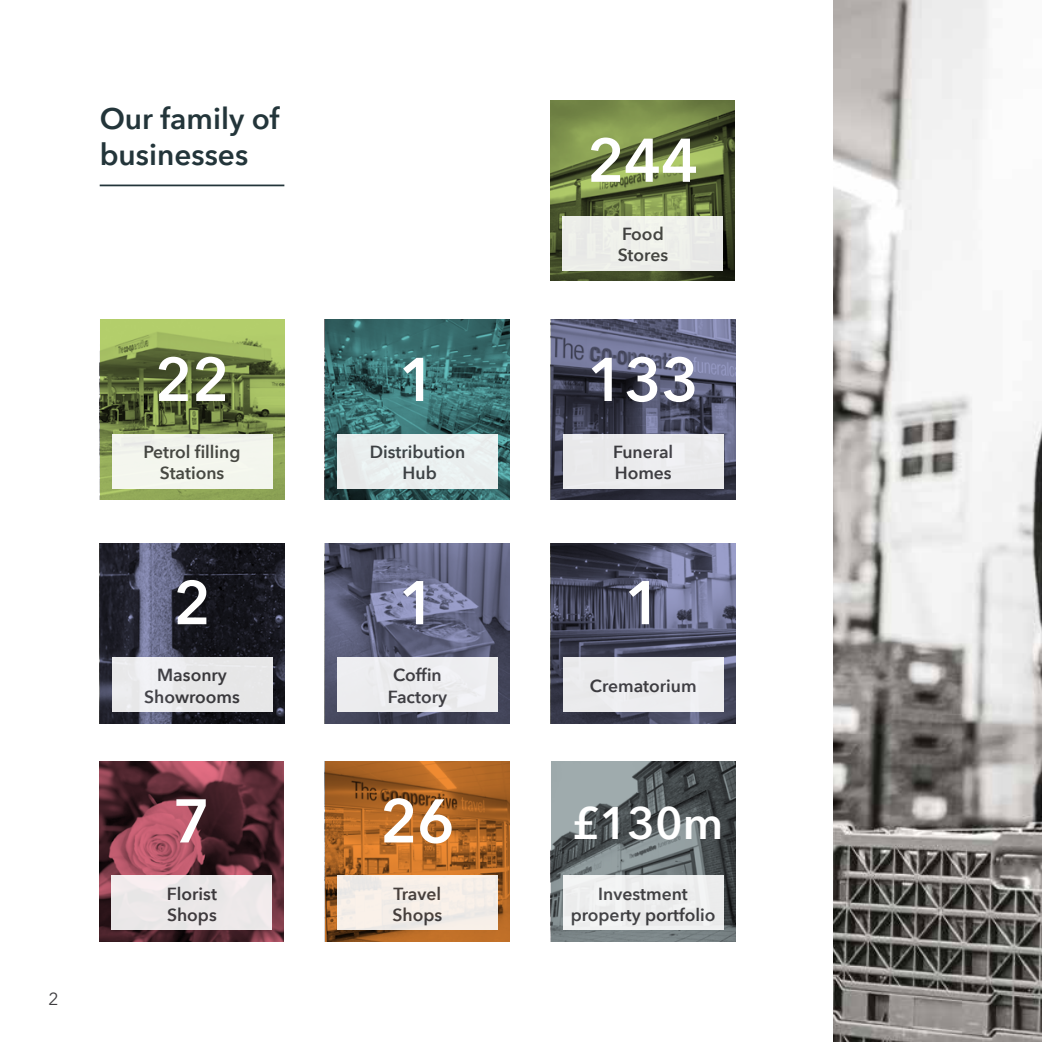
<style>
.page{position:relative;width:1042px;height:1042px;background:#fff}
.page>*{position:absolute;margin:0;border:0;box-sizing:border-box;transform-origin:0 0}
.t1{font:600 60.9px "Avenir Next";color:#fff}
.t2{font:600 45.5px "Avenir Next";color:#fff}
.t3{font:600 29.75px/35.7px "Avenir Next";color:#23353a}
.t4{font:600 17.5px/21px "Avenir Next";color:#3e3d40;text-align:center}
.t5{font:17.5px "Avenir Next";color:#3e3d40}
</style>
<div class="page">
<svg style="left:550px;top:101px;width:185px;height:180px;background:#64743d"></svg>
<div style="left:562px;top:216px;width:161px;height:55px;background:#eceee9"></div>
<svg style="left:551px;top:320px;width:184px;height:180px;background:#50526b"></svg>
<div style="left:563px;top:434px;width:161px;height:55px;background:#eaeaec"></div>
<svg style="left:551px;top:543px;width:184px;height:180px;background:#4e5168"></svg>
<div style="left:563px;top:657px;width:161px;height:55px;background:#ececee"></div>
<svg style="left:551px;top:761px;width:184px;height:180px;background:#687072"></svg>
<div style="left:563px;top:875px;width:160px;height:55px;background:#eeefef"></div>
<svg style="left:325px;top:320px;width:185px;height:180px;background:#376b6c"></svg>
<div style="left:337px;top:434px;width:161px;height:55px;background:#eaefef"></div>
<svg style="left:325px;top:543px;width:185px;height:180px;background:#5c5f7b"></svg>
<div style="left:337px;top:657px;width:161px;height:55px;background:#ecedef"></div>
<svg style="left:325px;top:761px;width:185px;height:180px;background:#ac6423"></svg>
<div style="left:337px;top:875px;width:161px;height:55px;background:#f5eee8"></div>
<svg style="left:100px;top:320px;width:184px;height:180px;background:#7a8c4b"></svg>
<div style="left:112px;top:434px;width:160px;height:55px;background:#f3f6ee"></div>
<svg style="left:100px;top:543px;width:184px;height:180px;background:#2d2e3b"></svg>
<div style="left:112px;top:657px;width:160px;height:55px;background:#e7e7e8"></div>
<svg style="left:100px;top:761px;width:184px;height:180px;background:#68323d"></svg>
<div style="left:111px;top:875px;width:161px;height:55px;background:#ebe8e9"></div>
<img style="left:833px;top:0;width:209px;height:1042px">
<hr style="left:100px;top:185px;width:184px;height:1px;background:#23353a">
<h3 class="t3" style="left:100px;top:100px;width:181px">Our family of businesses</h3>
<p class="t5" style="left:48px;top:984px;width:12px">2</p>
<h1 class="t1" style="left:155px;top:327px;width:76px">22</h1>
<p class="t4" style="left:143px;top:441px;width:99px">Petrol filling<br>Stations</p>
<h1 class="t1" style="left:173px;top:551px;width:39px">2</h1>
<p class="t4" style="left:144px;top:664px;width:97px">Masonry<br>Showrooms</p>
<h1 class="t1" style="left:173px;top:769px;width:39px">7</h1>
<p class="t4" style="left:167px;top:882px;width:52px;text-align:left">Florist<br>Shops</p>
<h1 class="t1" style="left:399px;top:327px;width:39px">1</h1>
<p class="t4" style="left:370px;top:441px;width:97px">Distribution<br>Hub</p>
<h1 class="t1" style="left:399px;top:551px;width:39px">1</h1>
<p class="t4" style="left:388px;top:664px;width:61px">Coffin<br>Factory</p>
<h1 class="t1" style="left:380px;top:769px;width:76px">26</h1>
<p class="t4" style="left:392px;top:882px;width:51px;text-align:left">Travel<br>Shops</p>
<h1 class="t1" style="left:587px;top:108px;width:113px">244</h1>
<p class="t4" style="left:618px;top:223px;width:52px;text-align:left">Food<br>Stores</p>
<h1 class="t1" style="left:587px;top:327px;width:113px">133</h1>
<p class="t4" style="left:613px;top:441px;width:62px;text-align:left">Funeral<br>Homes</p>
<h1 class="t1" style="left:624px;top:551px;width:39px">1</h1>
<p class="t4" style="left:590px;top:675px;width:108px">Crematorium</p>
<h2 class="t2" style="left:572px;top:784px;width:153px">£130m</h2>
<p class="t4" style="left:571px;top:882px;width:146px">Investment property portfolio</p>
</div>
